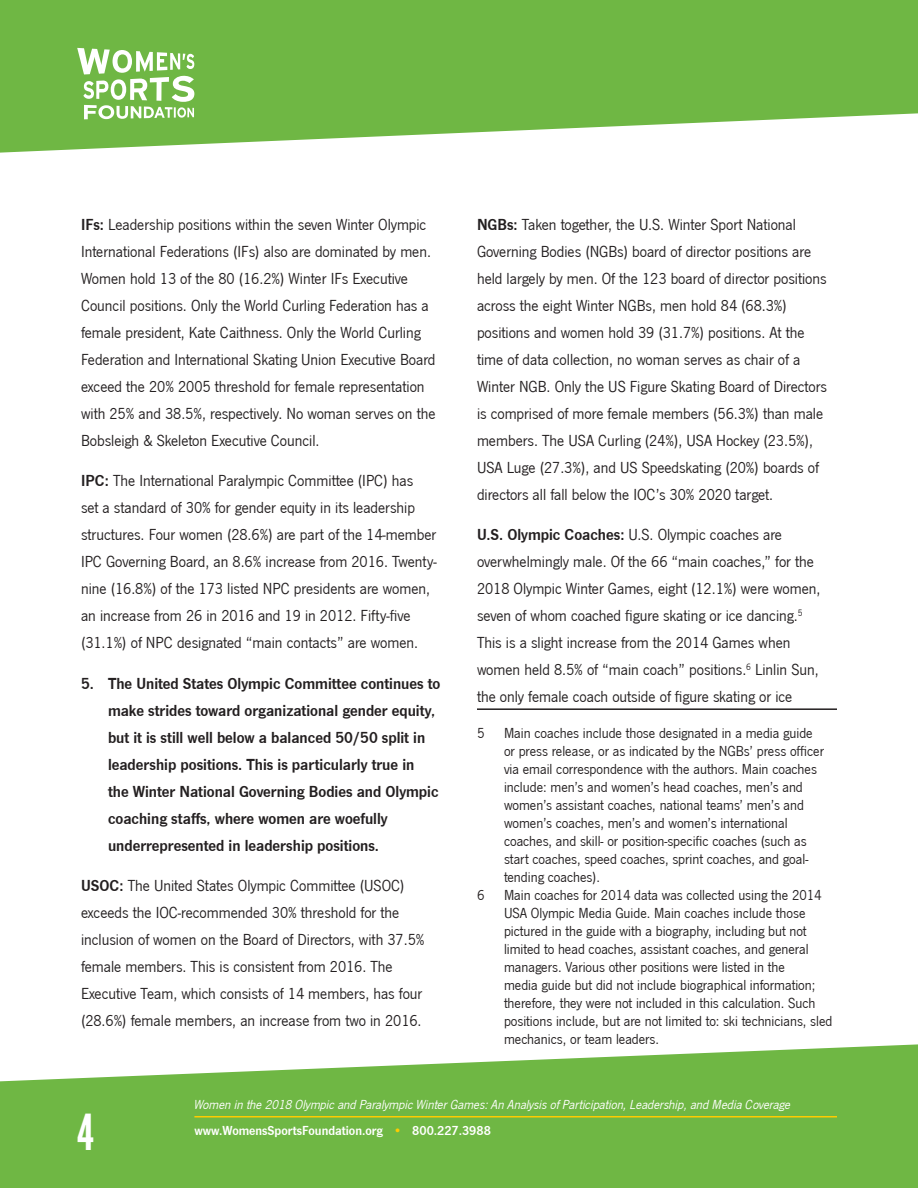
<style>
.page{position:relative;width:918px;height:1188px;background:#fff}
.page>*{position:absolute;margin:0;border:0;box-sizing:border-box;transform-origin:0 0}
.t1{font:49.5px "League Gothic";color:#fff}
.Bold_Thru{font:16.5px/27px "News Got";color:#231f20}
.t2{font:16.5px/27px "News Got Dem";color:#231f20}
.Footnote{font:15px/18px "News Got";color:#231f20}
.t3{font:italic 13.5px "News Got";color:#fff}
.t4{font:13.5px "News Got Dem";color:#fff}
.s1{font-family:"News Got Dem"}
.s2{color:#fc0}
</style>
<div class="page">
<svg style="left:0;top:0;width:918px;height:153px;background:#82c05d"></svg>
<svg style="left:0;top:1044px;width:918px;height:144px;background:#82c05c"></svg>
<svg style="left:77px;top:48px;width:117px;height:71px"></svg>
<hr style="left:194px;top:1116px;width:643px;height:2px;background:#fc0">
<hr style="left:477px;top:708px;width:360px;height:2px;background:#231f20">
<p class="Bold_Thru" style="left:81px;top:211px;width:356px"><span class="s1">IFs:</span> Leadership positions within the seven Winter Olympic International Federations (IFs) also are dominated by men.<br>Women hold 13 of the 80 (16.2%) Winter IFs Executive Council positions. Only the World Curling Federation has a female president, Kate Caithness. Only the World Curling Federation and International Skating Union Executive Board exceed the 20% 2005 threshold for female representation with 25% and 38.5%, respectively. No woman serves on the Bobsleigh &amp; Skeleton Executive Council.</p>
<p class="Bold_Thru" style="left:81px;top:468px;width:357px"><span class="s1">IPC:</span> The International Paralympic Committee (IPC) has<br>set a standard of 30% for gender equity in its leadership structures. Four women (28.6%) are part of the 14-member IPC Governing Board, an 8.6% increase from 2016. Twenty&shy;nine (16.8%) of the 173 listed NPC presidents are women, an increase from 26 in 2016 and 19 in 2012. Fifty-five (31.1%) of NPC designated “main contacts” are women.</p>
<p class="t2" style="left:108px;top:670px;width:334px;text-indent:-27px">5. The United States Olympic Committee continues to make strides toward organizational gender equity, but it is still well below a balanced 50/50 split in leadership positions. This is particularly true in<br>the Winter National Governing Bodies and Olympic coaching staffs, where women are woefully underrepresented in leadership positions.</p>
<p class="Bold_Thru" style="left:81px;top:873px;width:345px"><span class="s1">USOC:</span> The United States Olympic Committee (USOC) exceeds the IOC-recommended 30% threshold for the inclusion of women on the Board of Directors, with 37.5% female members. This is consistent from 2016. The Executive Team, which consists of 14 members, has four (28.6%) female members, an increase from two in 2016.</p>
<p class="Bold_Thru" style="left:477px;top:211px;width:352px"><span class="s1">NGBs:</span> Taken together, the U.S. Winter Sport National Governing Bodies (NGBs) board of director positions are held largely by men. Of the 123 board of director positions across the eight Winter NGBs, men hold 84 (68.3%) positions and women hold 39 (31.7%) positions. At the time of data collection, no woman serves as chair of a Winter NGB. Only the US Figure Skating Board of Directors is comprised of more female members (56.3%) than male members. The USA Curling (24%), USA Hockey (23.5%), USA Luge (27.3%), and US Speedskating (20%) boards of directors all fall below the IOC’s 30% 2020 target.</p>
<p class="Bold_Thru" style="left:477px;top:522px;width:345px"><span class="s1">U.S. Olympic Coaches:</span> U.S. Olympic coaches are overwhelmingly male. Of the 66 “main coaches,” for the 2018 Olympic Winter Games, eight (12.1%) were women, seven of whom coached figure skating or ice dancing.<sup>5<br></sup>This is a slight increase from the 2014 Games when women held 8.5% of “main coach” positions.<sup>6</sup> Linlin Sun, the only female coach outside of figure skating or ice</p>
<p class="Footnote" style="left:477px;top:724px;width:9px">5</p>
<p class="Footnote" style="left:504px;top:724px;width:322px">Main coaches include those designated in a media guide or press release, or as indicated by the NGBs’ press officer via email correspondence with the authors. Main coaches include: men’s and women’s head coaches, men’s and women’s assistant coaches, national teams’ men’s and women’s coaches, men’s and women’s international coaches, and skill- or position-specific coaches (such as start coaches, speed coaches, sprint coaches, and goal&shy;tending coaches).</p>
<p class="Footnote" style="left:477px;top:886px;width:9px">6</p>
<p class="Footnote" style="left:504px;top:886px;width:330px">Main coaches for 2014 data was collected using the 2014<br>USA Olympic Media Guide. Main coaches include those pictured in the guide with a biography, including but not limited to head coaches, assistant coaches, and general managers. Various other positions were listed in the<br>media guide but did not include biographical information; therefore, they were not included in this calculation. Such positions include, but are not limited to: ski technicians, sled mechanics, or team leaders.</p>
<h1 class="t1" style="left:77px;top:1104px;width:18px">4</h1>
<p class="t3" style="left:194px;top:1097px;width:598px">Women in the 2018 Olympic and Paralympic Winter Games: An Analysis of Participation, Leadership, and Media Coverage</p>
<p class="t4" style="left:194px;top:1123px;width:298px">www.WomensSportsFoundation.org <span class="s2">•</span> 800.227.3988</p>
</div>
